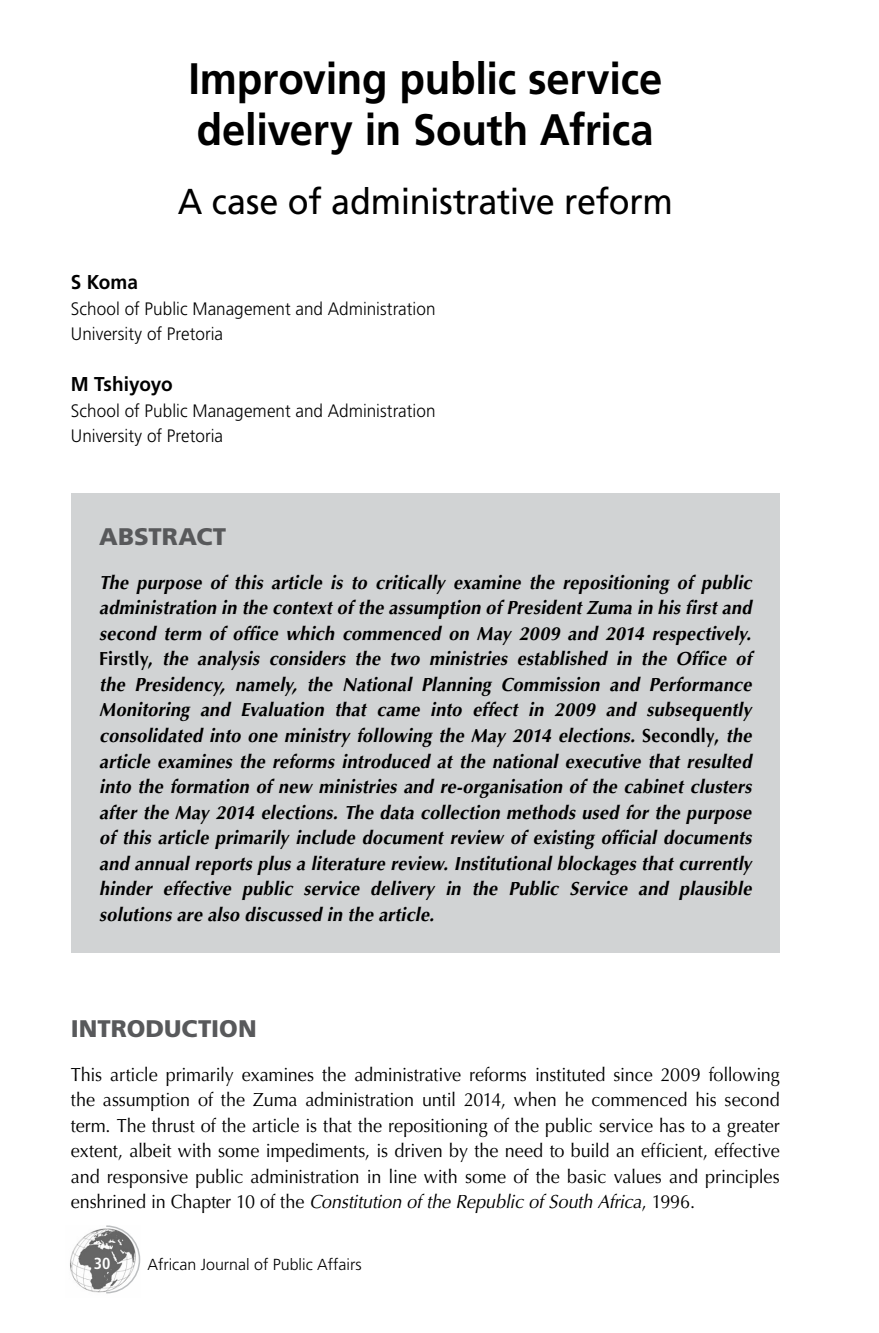
<style>
.page{position:relative;width:879px;height:1333px;background:#fff}
.page>*{position:absolute;margin:0;border:0;box-sizing:border-box;transform-origin:0 0}
.t1{font:700 44px/51px "Frutiger";letter-spacing:-.005em;color:#000;scale:.95 1}
.t2{font:36px "Frutiger";letter-spacing:-.01em;color:#000;scale:.95 1}
.t3{font:900 24px "Frutiger";color:#58595b}
.t4{font:700 20px "Frutiger";letter-spacing:-.005em;color:#000;scale:.95 1}
.t5{font:italic 700 19px/25.6px "Optima";letter-spacing:.015em;color:#000;text-align:justify;scale:.95 1}
.t6{font:19px/25.6px "Optima";letter-spacing:-.005em;color:#000;text-align:justify;scale:.95 1}
.t7{font:300 18px/25.6px "Frutiger";letter-spacing:.005em;color:#000;scale:.95 1}
.t8{font:300 16px "Frutiger";color:#000}
.t9{font:700 condensed 16px "Frutiger";color:#fff}
.s1{font-style:normal}
.s2{font-style:italic}
</style>
<div class="page">
<img style="left:70px;top:1228px;width:35px;height:65px">
<svg style="left:105px;top:1225px;width:36px;height:69px"></svg>
<div style="left:71px;top:493px;width:709px;height:459px;background:#d1d3d4"></div>
<h1 class="t1" style="left:188px;top:53px;width:500px">Improving public service delivery in South Africa</h1>
<h2 class="t2" style="left:178px;top:181px;width:523px">A case of administrative reform</h2>
<p class="t4" style="left:71px;top:270px;width:72px">S Koma</p>
<p class="t7" style="left:71px;top:296px;width:385px">School of Public Management and Administration<br>University of Pretoria</p>
<p class="t4" style="left:71px;top:372px;width:109px">M Tshiyoyo</p>
<p class="t7" style="left:71px;top:398px;width:385px">School of Public Management and Administration<br>University of Pretoria</p>
<p class="t3" style="left:99px;top:522px;width:128px">ABSTRACT</p>
<p class="t5" style="left:99px;top:569px;width:688px">The purpose of this article is to critically examine the repositioning of public administration in the context of the assumption of President Zuma in his first and second term of office which commenced on May 2009 and 2014 respectively.<br><span class="s1">Firstly,</span> the analysis considers the two ministries established in the Office of the Presidency, namely, the National Planning Commission and Performance Monitoring and Evaluation that came into effect in 2009 and subsequently consolidated into one ministry following the May 2014 elections. <span class="s1">Secondly,</span> the article examines the reforms introduced at the national executive that resulted into the formation of new ministries and re-organisation of the cabinet clusters after the May 2014 elections. The data collection methods used for the purpose of this article primarily include document review of existing official documents and annual reports plus a literature review. Institutional blockages that currently hinder effective public service delivery in the Public Service and plausible solutions are also discussed in the article.</p>
<p class="t3" style="left:71px;top:1013px;width:187px">INTRODUCTION</p>
<p class="t6" style="left:71px;top:1061px;width:748px">This article primarily examines the administrative reforms instituted since 2009 following the assumption of the Zuma administration until 2014, when he commenced his second term. The thrust of the article is that the repositioning of the public service has to a greater extent, albeit with some impediments, is driven by the need to build an efficient, effective and responsive public administration in line with some of the basic values and principles enshrined in Chapter 10 of the <span class="s2">Constitution of the Republic of South Africa</span>, 1996.</p>
<p class="t9" style="left:94px;top:1254px;width:18px">30</p>
<p class="t8" style="left:147px;top:1254px;width:216px">African Journal of Public Affairs</p>
</div>
